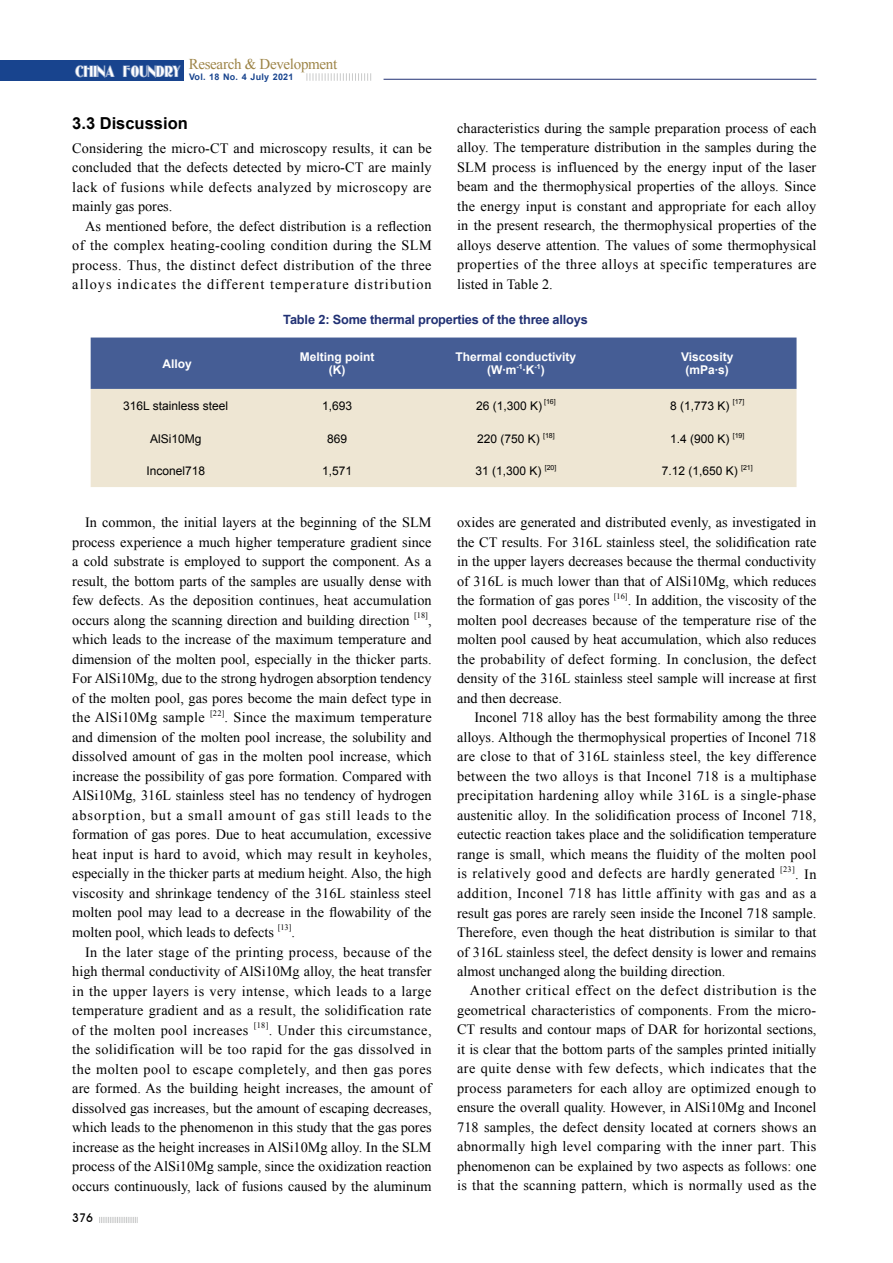
<style>
.page{position:relative;width:893px;height:1263px;background:#fff}
.page>*{position:absolute;margin:0;border:0;box-sizing:border-box;transform-origin:0 0}
.t1{font:700 16.5px "Arial";color:#000}
.t2{font:15px "Times New Roman";letter-spacing:-.02em;color:#9d8447}
.t3{font:14.25px/19.5px "Times New Roman";letter-spacing:.005em;color:#000;text-align:justify}
.t4{font:14.25px "Times New Roman";letter-spacing:.025em;color:#000}
.t5{font:14.25px "Times New Roman";letter-spacing:.035em;color:#000}
.t6{font:14.25px "Times New Roman";letter-spacing:.03em;color:#000}
.t7{font:700 12.75px "Arial";letter-spacing:-.015em;color:#213174}
.t8{font:12px "Arial";color:#000}
.t9{font:700 12px/13.5px "Arial";color:#fff;text-align:center}
.t10{font:500 12px "Avant Garde IT Cby BT";color:#000}
.t11{font:700 9px "Arial";letter-spacing:.02em;color:#18448e}
.t12{font:8.25px "Times New Roman";letter-spacing:.01em;color:#000}
.t13{font:7.05px "Arial";color:#000}
.t14{font:700 7.05px "Arial";color:#fff}
</style>
<div class="page">
<svg style="left:99px;top:1217px;width:39px;height:6px"></svg>
<div style="left:0;top:60px;width:184px;height:21px;background:#18448e"></div>
<svg style="left:307px;top:73px;width:64px;height:8px"></svg>
<hr style="left:384px;top:79px;width:432px;height:1px;background:#213174">
<div style="left:91px;top:338px;width:705px;height:51px;background:#455d95"></div>
<div style="left:91px;top:389px;width:705px;height:98px;background:#eee6d3"></div>
<p class="t2" style="left:189px;top:54px;width:150px">Research &amp; Development</p>
<p class="t11" style="left:75px;top:70px;width:220px"><sup>CHINA</sup> <sup>FOUNDRY</sup> Vol. 18 No. 4 July 2021</p>
<p class="t1" style="left:72px;top:112px;width:117px">3.3 Discussion</p>
<p class="t3" style="left:72px;top:138px;width:361px">Considering the micro-CT and microscopy results, it can be concluded that the defects detected by micro-CT are mainly lack of fusions while defects analyzed by microscopy are mainly gas pores.</p>
<p class="t3" style="left:72px;top:216px;width:361px;text-indent:13px">As mentioned before, the defect distribution is a reflection of the complex heating-cooling condition during the SLM process. Thus, the distinct defect distribution of the three alloys indicates the different temperature distribution</p>
<p class="t7" style="left:283px;top:311px;width:306px">Table 2: Some thermal properties of the three alloys</p>
<p class="t9" style="left:162px;top:357px;width:31px">Alloy</p>
<p class="t9" style="left:300px;top:350px;width:76px">Melting point (K)</p>
<p class="t9" style="left:487px;top:350px;width:91px;text-align:left;text-indent:-31px">Thermal conductivity (W·m</p>
<p class="t3" style="left:457px;top:118px;width:361px">characteristics during the sample preparation process of each alloy. The temperature distribution in the samples during the SLM process is influenced by the energy input of the laser beam and the thermophysical properties of the alloys. Since the energy input is constant and appropriate for each alloy in the present research, the thermophysical properties of the alloys deserve attention. The values of some thermophysical properties of the three alloys at specific temperatures are listed in Table 2.</p>
<p class="t9" style="left:681px;top:350px;width:54px">Viscosity (mPa·s)</p>
<p class="t14" style="left:516px;top:361px;width:8px">-1</p>
<p class="t9" style="left:523px;top:364px;width:13px">·K</p>
<p class="t14" style="left:535px;top:361px;width:8px">-1</p>
<p class="t9" style="left:541px;top:364px;width:5px">)</p>
<p class="t8" style="left:123px;top:398px;width:106px">316L stainless steel</p>
<p class="t8" style="left:322px;top:398px;width:32px">1,693</p>
<p class="t8" style="left:476px;top:398px;width:68px">26 (1,300 K)</p>
<p class="t13" style="left:544px;top:397px;width:13px">[16]</p>
<p class="t8" style="left:670px;top:398px;width:61px">8 (1,773 K)</p>
<p class="t13" style="left:733px;top:397px;width:13px">[17]</p>
<p class="t8" style="left:150px;top:431px;width:53px">AlSi10Mg</p>
<p class="t8" style="left:327px;top:431px;width:22px">869</p>
<p class="t8" style="left:477px;top:431px;width:64px">220 (750 K)</p>
<p class="t13" style="left:543px;top:430px;width:13px">[18]</p>
<p class="t8" style="left:670px;top:431px;width:61px">1.4 (900 K)</p>
<p class="t13" style="left:733px;top:430px;width:13px">[19]</p>
<p class="t8" style="left:146px;top:463px;width:60px">Inconel718</p>
<p class="t8" style="left:322px;top:463px;width:32px">1,571</p>
<p class="t8" style="left:475px;top:463px;width:68px">31 (1,300 K)</p>
<p class="t13" style="left:545px;top:462px;width:13px">[20]</p>
<p class="t8" style="left:662px;top:463px;width:78px">7.12 (1,650 K)</p>
<p class="t13" style="left:741px;top:462px;width:13px">[21]</p>
<p class="t3" style="left:72px;top:513px;width:361px;text-indent:13px">In common, the initial layers at the beginning of the SLM process experience a much higher temperature gradient since a cold substrate is employed to support the component. As a result, the bottom parts of the samples are usually dense with few defects. As the deposition continues, heat accumulation occurs along the scanning direction and building direction</p>
<p class="t12" style="left:414px;top:610px;width:15px">[18]</p>
<p class="t3" style="left:72px;top:610px;width:361px;text-indent:356px">, which leads to the increase of the maximum temperature and dimension of the molten pool, especially in the thicker parts.<br>For AlSi10Mg, due to the strong hydrogen absorption tendency of the molten pool, gas pores become the main defect type in the AlSi10Mg sample</p>
<p class="t12" style="left:210px;top:707px;width:16px">[22]</p>
<p class="t3" style="left:72px;top:708px;width:361px;text-indent:152px">. Since the maximum temperature and dimension of the molten pool increase, the solubility and dissolved amount of gas in the molten pool increase, which increase the possibility of gas pore formation. Compared with AlSi10Mg, 316L stainless steel has no tendency of hydrogen absorption, but a small amount of gas still leads to the formation of gas pores. Due to heat accumulation, excessive heat input is hard to avoid, which may result in keyholes, especially in the thicker parts at medium height. Also, the high viscosity and shrinkage tendency of the 316L stainless steel molten pool may lead to a decrease in the flowability of the molten pool, which leads to defects</p>
<p class="t12" style="left:278px;top:922px;width:15px">[13]</p>
<p class="t3" style="left:292px;top:922px;width:5px">.</p>
<p class="t4" style="left:85px;top:942px;width:348px">In the later stage of the printing process, because of the</p>
<p class="t3" style="left:72px;top:961px;width:361px">high thermal conductivity of AlSi10Mg alloy, the heat transfer</p>
<p class="t5" style="left:72px;top:981px;width:361px">in the upper layers is very intense, which leads to a large</p>
<p class="t3" style="left:72px;top:1000px;width:361px">temperature gradient and as a result, the solidification rate</p>
<p class="t6" style="left:72px;top:1020px;width:178px">of the molten pool increases</p>
<p class="t12" style="left:254px;top:1019px;width:16px">[18]</p>
<p class="t3" style="left:72px;top:1020px;width:361px;text-indent:196px">. Under this circumstance, the solidification will be too rapid for the gas dissolved in the molten pool to escape completely, and then gas pores are formed. As the building height increases, the amount of dissolved gas increases, but the amount of escaping decreases, which leads to the phenomenon in this study that the gas pores increase as the height increases in AlSi10Mg alloy. In the SLM process of the AlSi10Mg sample, since the oxidization reaction occurs continuously, lack of fusions caused by the aluminum</p>
<p class="t10" style="left:72px;top:1211px;width:22px">376</p>
<p class="t3" style="left:457px;top:513px;width:361px">oxides are generated and distributed evenly, as investigated in the CT results. For 316L stainless steel, the solidification rate in the upper layers decreases because the thermal conductivity of 316L is much lower than that of AlSi10Mg, which reduces the formation of gas pores</p>
<p class="t12" style="left:614px;top:590px;width:15px">[16]</p>
<p class="t3" style="left:457px;top:591px;width:361px;text-indent:171px">. In addition, the viscosity of the molten pool decreases because of the temperature rise of the molten pool caused by heat accumulation, which also reduces the probability of defect forming. In conclusion, the defect density of the 316L stainless steel sample will increase at first and then decrease.</p>
<p class="t3" style="left:457px;top:708px;width:361px;text-indent:17px">Inconel 718 alloy has the best formability among the three alloys. Although the thermophysical properties of Inconel 718 are close to that of 316L stainless steel, the key difference between the two alloys is that Inconel 718 is a multiphase precipitation hardening alloy while 316L is a single-phase austenitic alloy. In the solidification process of Inconel 718, eutectic reaction takes place and the solidification temperature range is small, which means the fluidity of the molten pool is relatively good and defects are hardly generated</p>
<p class="t12" style="left:780px;top:863px;width:16px">[23]</p>
<p class="t3" style="left:457px;top:864px;width:361px;text-indent:338px">. In addition, Inconel 718 has little affinity with gas and as a result gas pores are rarely seen inside the Inconel 718 sample.<br>Therefore, even though the heat distribution is similar to that of 316L stainless steel, the defect density is lower and remains almost unchanged along the building direction.</p>
<p class="t3" style="left:457px;top:981px;width:361px;text-indent:13px">Another critical effect on the defect distribution is the geometrical characteristics of components. From the micro-CT results and contour maps of DAR for horizontal sections, it is clear that the bottom parts of the samples printed initially are quite dense with few defects, which indicates that the process parameters for each alloy are optimized enough to ensure the overall quality. However, in AlSi10Mg and Inconel 718 samples, the defect density located at corners shows an abnormally high level comparing with the inner part. This phenomenon can be explained by two aspects as follows: one is that the scanning pattern, which is normally used as the</p>
</div>
